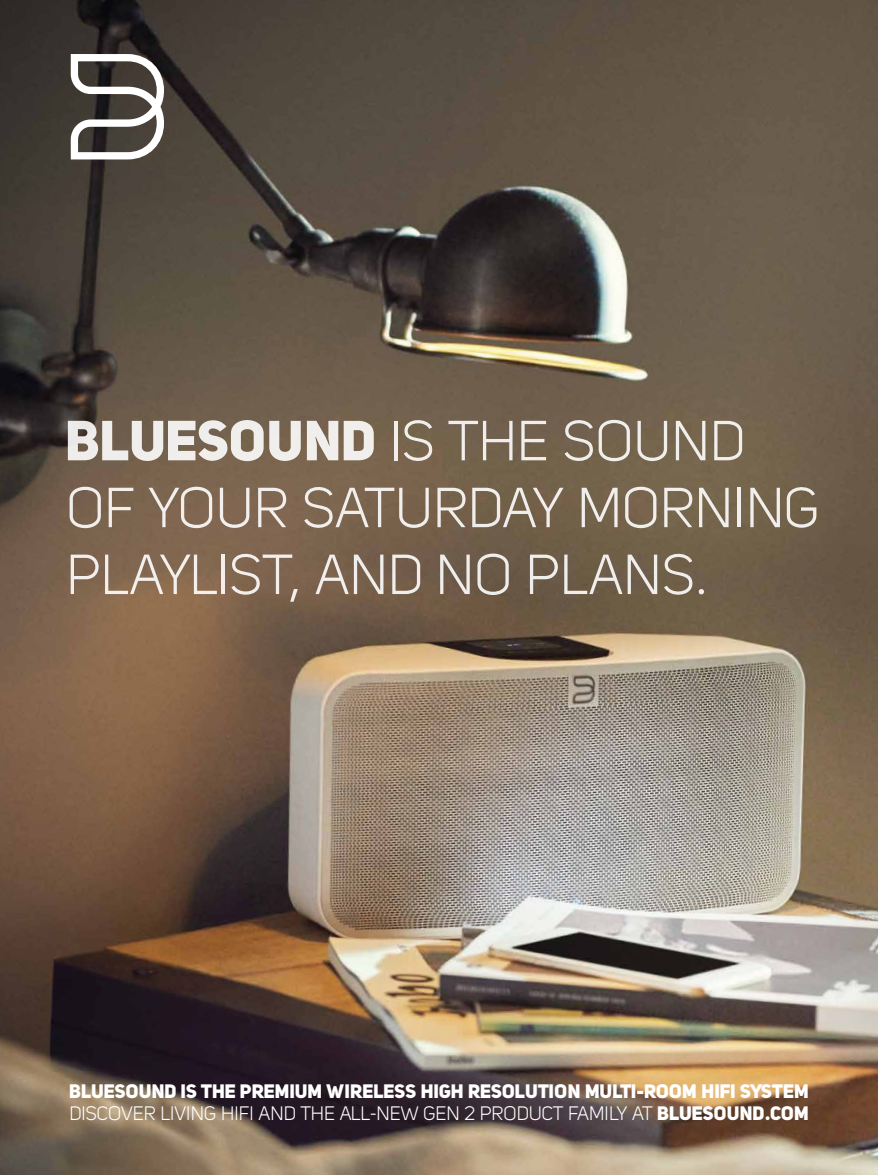
<style>
.page{position:relative;width:878px;height:1175px;background:#fff}
.page>*{position:absolute;margin:0;border:0;box-sizing:border-box;transform-origin:0 0}
.t1{font:55.65px/66.9px "Uni Sans Book";color:#fff}
.t2{font:19.2px "Uni Sans Heavy";color:#fff}
.t3{font:19.2px "Uni Sans Book";color:#fff}
.s1{font-family:"Uni Sans Heavy"}
</style>
<div class="page">
<img style="left:0;top:0;width:878px;height:1174px">
<svg style="left:71px;top:54px;width:93px;height:105px"></svg>
<h1 class="t1" style="left:66px;top:407px;width:756px"><span class="s1">BLUESOUND</span> IS THE SOUND<br>OF YOUR SATURDAY MORNING<br>PLAYLIST, AND NO PLANS.</h1>
<p class="t2" style="left:69px;top:1079px;width:741px">BLUESOUND IS THE PREMIUM WIRELESS HIGH RESOLUTION MULTI-ROOM HIFI SYSTEM</p>
<p class="t3" style="left:69px;top:1102px;width:741px">DISCOVER LIVING HIFI AND THE ALL-NEW GEN 2 PRODUCT FAMILY AT <span class="s1">BLUESOUND.COM</span></p>
</div>
